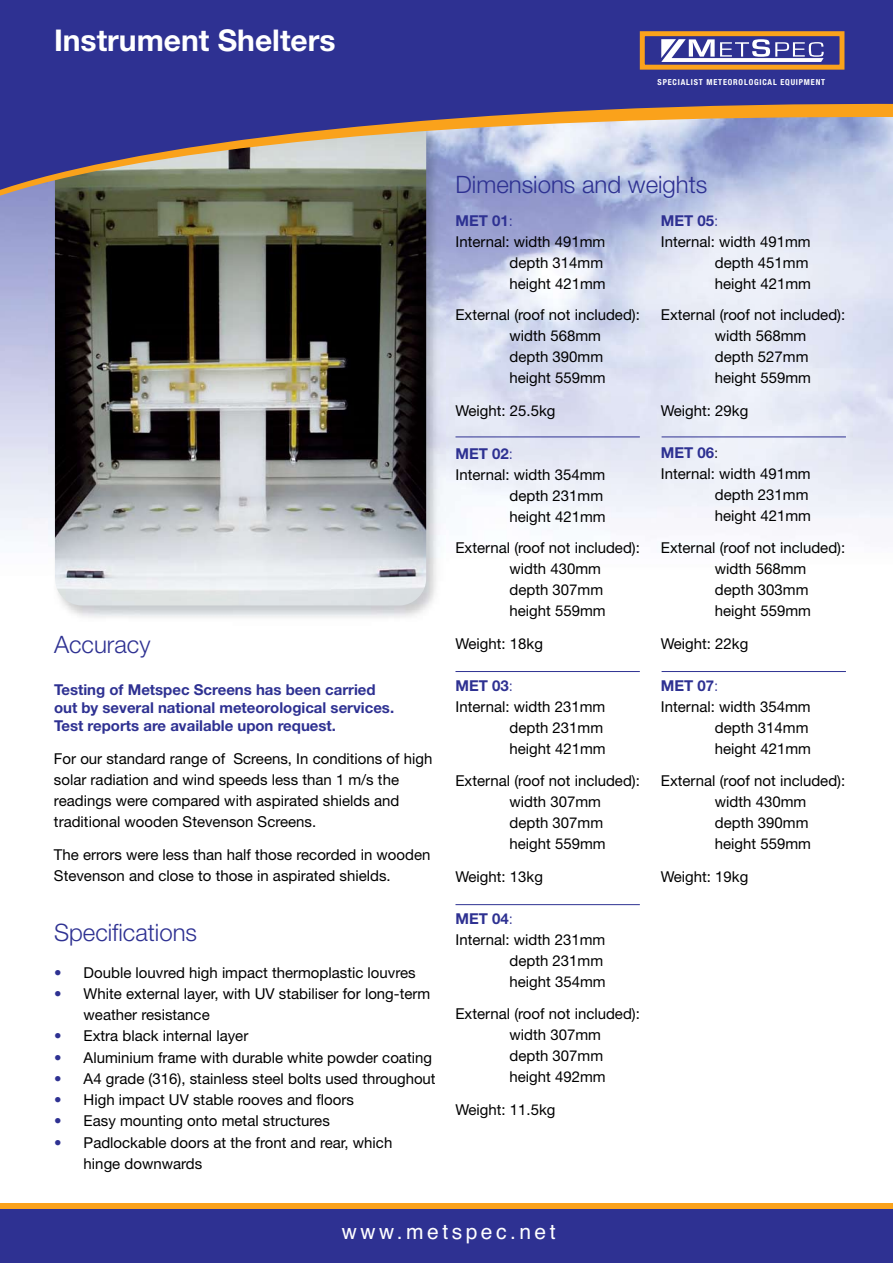
<style>
.page{position:relative;width:893px;height:1263px;background:#fff}
.page>*{position:absolute;margin:0;border:0;box-sizing:border-box;transform-origin:0 0}
.t1{font:700 30px "Helvetica Neue";color:#fff}
.t2{font:300 24px "Helvetica Neue";color:#2e3192}
.t3{font:21px "Helvetica";letter-spacing:.165em;color:#fff}
.t4{font:15px/21px "Helvetica Neue";color:#000}
.t5{font:700 15px/18px "Helvetica Neue";color:#2e3192}
.t6{font:700 condensed 8.25px "Helvetica Neue";letter-spacing:.1em;color:#fff}
.s1{font-weight:300;color:#2e3192}
.s2{font-weight:300}
.s3{font-weight:300;color:#000}
</style>
<div class="page">
<img style="left:48px;top:205px;width:398px;height:416px">
<img style="left:55px;top:205px;width:371px;height:400px">
<svg style="left:0;top:199px;width:893px;height:6px;background:#888f9c"></svg>
<svg style="left:0;top:0;width:893px;height:199px;background:#5f5f9b"></svg>
<div style="left:0;top:1203px;width:893px;height:56px;background:#faa21b"></div>
<div style="left:642px;top:34px;width:200px;height:33px;background:#2e3192"></div>
<div style="left:640px;top:31px;width:204px;height:39px;border:5px solid #faa21b"></div>
<svg style="left:661px;top:39px;width:163px;height:23px"></svg>
<div style="left:0;top:1209px;width:893px;height:54px;background:#2e3192"></div>
<hr style="left:455px;top:436px;width:185px;height:1px;background:#2e3192">
<hr style="left:455px;top:671px;width:185px;height:1px;background:#2e3192">
<hr style="left:662px;top:436px;width:184px;height:1px;background:#2e3192">
<hr style="left:662px;top:671px;width:184px;height:1px;background:#2e3192">
<hr style="left:455px;top:904px;width:185px;height:1px;background:#2e3192">
<h1 class="t1" style="left:54px;top:22px;width:283px">Instrument Shelters</h1>
<p class="t6" style="left:658px;top:77px;width:169px">SPECIALIST METEOROLOGICAL EQUIPMENT</p>
<h2 class="t2" style="left:54px;top:629px;width:98px">Accuracy</h2>
<p class="t5" style="left:54px;top:681px;width:342px">Testing of Metspec Screens has been carried out by several national meteorological services.<br>Test reports are available upon request.</p>
<p class="t4" style="left:54px;top:748px;width:380px">For our standard range of Screens, In conditions of high solar radiation and wind speeds less than 1 m/s the readings were compared with aspirated shields and traditional wooden Stevenson Screens.</p>
<p class="t4" style="left:54px;top:844px;width:378px">The errors were less than half those recorded in wooden<br>Stevenson and close to those in aspirated shields.</p>
<h2 class="t2" style="left:54px;top:918px;width:145px">Specifications</h2>
<p class="t4" style="left:54px;top:962px;width:363px"><span class="s1">•</span> Double louvred high impact thermoplastic louvres</p>
<p class="t4" style="left:84px;top:983px;width:348px;text-indent:-30px"><span class="s1">•</span> White external layer, with UV stabiliser for long-term weather resistance</p>
<p class="t4" style="left:54px;top:1025px;width:196px"><span class="s1">•</span> Extra black internal layer</p>
<p class="t4" style="left:54px;top:1046px;width:379px"><span class="s1">•</span> Aluminium frame with durable white powder coating</p>
<p class="t4" style="left:54px;top:1068px;width:383px"><span class="s1">•</span> A4 grade (316), stainless steel bolts used throughout</p>
<p class="t4" style="left:54px;top:1089px;width:301px"><span class="s1">•</span> High impact UV stable rooves and floors</p>
<p class="t4" style="left:54px;top:1110px;width:277px"><span class="s1">•</span> Easy mounting onto metal structures</p>
<p class="t4" style="left:84px;top:1131px;width:310px;text-indent:-30px"><span class="s1">•</span> Padlockable doors at the front and rear, which hinge downwards</p>
<h2 class="t2" style="left:455px;top:170px;width:253px">Dimensions and weights</h2>
<p class="t5" style="left:455px;top:211px;width:59px">MET 01<span class="s2">:</span></p>
<p class="t4" style="left:455px;top:231px;width:151px">Internal: width 491mm</p>
<p class="t4" style="left:509px;top:252px;width:95px">depth 314mm</p>
<p class="t4" style="left:509px;top:273px;width:98px">height 421mm</p>
<p class="t4" style="left:509px;top:304px;width:132px;text-indent:-54px">External (roof not included): width 568mm depth 390mm height 559mm</p>
<p class="t4" style="left:455px;top:400px;width:102px">Weight: 25.5kg</p>
<p class="t5" style="left:455px;top:444px;width:59px">MET 02<span class="s2">:</span></p>
<p class="t4" style="left:455px;top:463px;width:151px">Internal: width 354mm</p>
<p class="t4" style="left:509px;top:484px;width:95px">depth 231mm</p>
<p class="t4" style="left:509px;top:505px;width:98px">height 421mm</p>
<p class="t4" style="left:509px;top:537px;width:132px;text-indent:-54px">External (roof not included): width 430mm depth 307mm height 559mm</p>
<p class="t4" style="left:455px;top:633px;width:89px">Weight: 18kg</p>
<p class="t5" style="left:455px;top:677px;width:59px">MET 03<span class="s2">:</span></p>
<p class="t4" style="left:455px;top:696px;width:151px">Internal: width 231mm</p>
<p class="t4" style="left:509px;top:717px;width:95px">depth 231mm</p>
<p class="t4" style="left:509px;top:738px;width:98px">height 421mm</p>
<p class="t4" style="left:509px;top:770px;width:132px;text-indent:-54px">External (roof not included): width 307mm depth 307mm height 559mm</p>
<p class="t4" style="left:455px;top:866px;width:89px">Weight: 13kg</p>
<p class="t5" style="left:455px;top:909px;width:59px">MET 04<span class="s2">:</span></p>
<p class="t4" style="left:455px;top:929px;width:151px">Internal: width 231mm</p>
<p class="t4" style="left:509px;top:950px;width:95px">depth 231mm</p>
<p class="t4" style="left:509px;top:971px;width:98px">height 354mm</p>
<p class="t4" style="left:509px;top:1003px;width:132px;text-indent:-54px">External (roof not included): width 307mm depth 307mm height 492mm</p>
<p class="t4" style="left:455px;top:1099px;width:102px">Weight: 11.5kg</p>
<p class="t5" style="left:661px;top:211px;width:59px">MET 05<span class="s2">:</span></p>
<p class="t4" style="left:661px;top:231px;width:151px">Internal: width 491mm</p>
<p class="t4" style="left:715px;top:252px;width:95px">depth 451mm</p>
<p class="t4" style="left:715px;top:273px;width:98px">height 421mm</p>
<p class="t4" style="left:715px;top:304px;width:132px;text-indent:-54px">External (roof not included): width 568mm depth 527mm height 559mm</p>
<p class="t4" style="left:661px;top:400px;width:89px">Weight: 29kg</p>
<p class="t5" style="left:661px;top:444px;width:59px">MET 06<span class="s3">:</span></p>
<p class="t4" style="left:661px;top:463px;width:151px">Internal: width 491mm</p>
<p class="t4" style="left:715px;top:484px;width:95px">depth 231mm</p>
<p class="t4" style="left:715px;top:505px;width:98px">height 421mm</p>
<p class="t4" style="left:715px;top:537px;width:132px;text-indent:-54px">External (roof not included): width 568mm depth 303mm height 559mm</p>
<p class="t4" style="left:661px;top:633px;width:89px">Weight: 22kg</p>
<p class="t5" style="left:661px;top:676px;width:59px">MET 07<span class="s2">:</span></p>
<p class="t4" style="left:661px;top:696px;width:151px">Internal: width 354mm</p>
<p class="t4" style="left:715px;top:717px;width:95px">depth 314mm</p>
<p class="t4" style="left:715px;top:738px;width:98px">height 421mm</p>
<p class="t4" style="left:715px;top:770px;width:132px;text-indent:-54px">External (roof not included): width 430mm depth 390mm height 559mm</p>
<p class="t4" style="left:661px;top:866px;width:89px">Weight: 19kg</p>
<h3 class="t3" style="left:342px;top:1215px;width:215px">www.metspec.net</h3>
</div>
